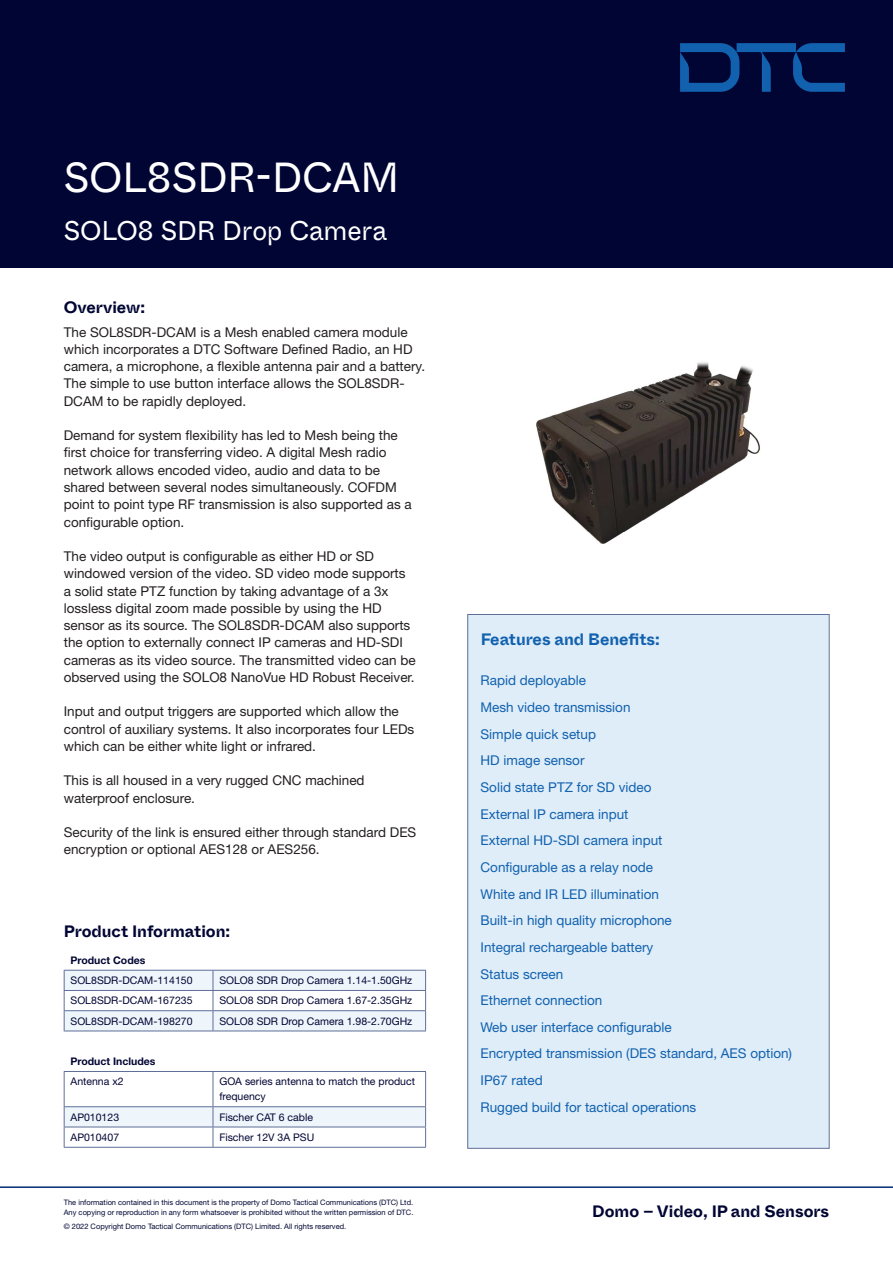
<style>
.page{position:relative;width:893px;height:1263px;background:#fff}
.page>*{position:absolute;margin:0;border:0;box-sizing:border-box;transform-origin:0 0}
.t1{font:42px "Whyte Inktrap";letter-spacing:-.01em;color:#fff}
.Description{font:27px "Whyte Inktrap";letter-spacing:-.01em;color:#fff}
.Subheading{font:700 16.5px "Whyte Inktrap";color:#000533}
.Subheading-2{font:700 16.5px "Whyte Inktrap";color:#1161af}
.Overview{font:13.5px/17.2px "Helvetica Neue LT Std";color:#231f20}
.Features___Benefits{font:13.5px "Helvetica Neue LT Std";color:#1161af}
.Bodycopy_Table{font:10.5px/15px "Helvetica Neue LT Std";color:#000533}
.Bodycopy_Table_Bold{font:700 10.5px "Helvetica Neue LT Std";color:#000533}
.t2{font:7.5px/9.8px "Helvetica Neue LT Std";color:#000533}
</style>
<div class="page">
<div style="left:0;top:0;width:893px;height:268px;background:#000533"></div>
<svg style="left:680px;top:43px;width:165px;height:49px"></svg>
<hr style="left:0;top:1186px;width:893px;height:2px;background:#002d72">
<svg style="left:65px;top:1072px;width:360px;height:54px"></svg>
<svg style="left:64px;top:969px;width:362px;height:63px"></svg>
<hr style="left:64px;top:1030px;width:149px;height:1px;background:#5f6f97">
<hr style="left:213px;top:1030px;width:213px;height:1px;background:#5f6f97">
<hr style="left:64px;top:1071px;width:149px;height:1px;background:#5f6f97">
<hr style="left:64px;top:1072px;width:1px;height:34px;background:#5f6f97">
<hr style="left:213px;top:1071px;width:213px;height:1px;background:#5f6f97">
<hr style="left:213px;top:1072px;width:1px;height:34px;background:#5f6f97">
<hr style="left:425px;top:1072px;width:1px;height:34px;background:#5f6f97">
<hr style="left:64px;top:1106px;width:149px;height:1px;background:#5f6f97">
<hr style="left:213px;top:1106px;width:213px;height:1px;background:#5f6f97">
<hr style="left:64px;top:1126px;width:149px;height:1px;background:#5f6f97">
<svg style="left:64px;top:1107px;width:1px;height:40px"></svg>
<hr style="left:213px;top:1126px;width:213px;height:1px;background:#5f6f97">
<svg style="left:213px;top:1107px;width:1px;height:40px"></svg>
<svg style="left:425px;top:1107px;width:1px;height:40px"></svg>
<hr style="left:64px;top:1147px;width:149px;height:1px;background:#5f6f97">
<hr style="left:213px;top:1147px;width:213px;height:1px;background:#5f6f97">
<div style="left:467px;top:614px;width:363px;height:535px;background:#dfedf8"></div>
<img style="left:536px;top:362px;width:224px;height:181px">
<p class="t1" style="left:64px;top:144px;width:337px">SOL8SDR-DCAM</p>
<p class="Description" style="left:64px;top:209px;width:325px">SOLO8 SDR Drop Camera</p>
<p class="Subheading" style="left:64px;top:294px;width:83px">Overview:</p>
<p class="Overview" style="left:64px;top:323px;width:363px">The SOL8SDR-DCAM is a Mesh enabled camera module which incorporates a DTC Software Defined Radio, an HD camera, a microphone, a flexible antenna pair and a battery.<br>The simple to use button interface allows the SOL8SDR-DCAM to be rapidly deployed.</p>
<p class="Overview" style="left:64px;top:427px;width:350px">Demand for system flexibility has led to Mesh being the first choice for transferring video. A digital Mesh radio network allows encoded video, audio and data to be shared between several nodes simultaneously. COFDM point to point type RF transmission is also supported as a configurable option.</p>
<p class="Overview" style="left:64px;top:547px;width:353px">The video output is configurable as either HD or SD windowed version of the video. SD video mode supports a solid state PTZ function by taking advantage of a 3x lossless digital zoom made possible by using the HD sensor as its source. The SOL8SDR-DCAM also supports the option to externally connect IP cameras and HD-SDI cameras as its video source. The transmitted video can be observed using the SOLO8 NanoVue HD Robust Receiver.</p>
<p class="Overview" style="left:64px;top:703px;width:352px">Input and output triggers are supported which allow the control of auxiliary systems. It also incorporates four LEDs which can be either white light or infrared.</p>
<p class="Overview" style="left:64px;top:772px;width:302px">This is all housed in a very rugged CNC machined waterproof enclosure.</p>
<p class="Overview" style="left:64px;top:823px;width:354px">Security of the link is ensured either through standard DES encryption or optional AES128 or AES256.</p>
<p class="Subheading" style="left:64px;top:918px;width:168px">Product Information:</p>
<p class="Bodycopy_Table_Bold" style="left:71px;top:953px;width:76px">Product Codes</p>
<p class="Bodycopy_Table" style="left:71px;top:973px;width:123px">SOL8SDR-DCAM-114150</p>
<p class="Bodycopy_Table" style="left:219px;top:973px;width:194px">SOLO8 SDR Drop Camera 1.14-1.50GHz</p>
<p class="Bodycopy_Table" style="left:71px;top:993px;width:123px">SOL8SDR-DCAM-167235</p>
<p class="Bodycopy_Table" style="left:219px;top:993px;width:194px">SOLO8 SDR Drop Camera 1.67-2.35GHz</p>
<p class="Bodycopy_Table" style="left:71px;top:1013px;width:123px">SOL8SDR-DCAM-198270</p>
<p class="Bodycopy_Table" style="left:219px;top:1013px;width:194px">SOLO8 SDR Drop Camera 1.98-2.70GHz</p>
<p class="Bodycopy_Table_Bold" style="left:71px;top:1055px;width:86px">Product Includes</p>
<p class="Bodycopy_Table" style="left:71px;top:1074px;width:55px">Antenna x2</p>
<p class="Bodycopy_Table" style="left:219px;top:1074px;width:197px">GOA series antenna to match the product frequency</p>
<p class="Bodycopy_Table" style="left:71px;top:1109px;width:50px">AP010123</p>
<p class="Bodycopy_Table" style="left:219px;top:1109px;width:95px">Fischer CAT 6 cable</p>
<p class="Bodycopy_Table" style="left:71px;top:1129px;width:50px">AP010407</p>
<p class="Bodycopy_Table" style="left:219px;top:1129px;width:96px">Fischer 12V 3A PSU</p>
<p class="t2" style="left:64px;top:1197px;width:351px">The information contained in this document is the property of Domo Tactical Communications (DTC) Ltd.<br>Any copying or reproduction in any form whatsoever is prohibited without the written permission of DTC.</p>
<p class="t2" style="left:64px;top:1221px;width:284px">© 2022 Copyright Domo Tactical Communications (DTC) Limited. All rights reserved.</p>
<p class="Subheading-2" style="left:481px;top:626px;width:180px">Features and Benefits:</p>
<p class="Features___Benefits" style="left:480px;top:672px;width:107px">Rapid deployable</p>
<p class="Features___Benefits" style="left:480px;top:699px;width:152px">Mesh video transmission</p>
<p class="Features___Benefits" style="left:480px;top:726px;width:117px">Simple quick setup</p>
<p class="Features___Benefits" style="left:480px;top:752px;width:106px">HD image sensor</p>
<p class="Features___Benefits" style="left:480px;top:779px;width:173px">Solid state PTZ for SD video</p>
<p class="Features___Benefits" style="left:480px;top:806px;width:150px">External IP camera input</p>
<p class="Features___Benefits" style="left:480px;top:832px;width:184px">External HD-SDI camera input</p>
<p class="Features___Benefits" style="left:480px;top:859px;width:174px">Configurable as a relay node</p>
<p class="Features___Benefits" style="left:480px;top:886px;width:180px">White and IR LED illumination</p>
<p class="Features___Benefits" style="left:480px;top:912px;width:193px">Built-in high quality microphone</p>
<p class="Features___Benefits" style="left:480px;top:939px;width:174px">Integral rechargeable battery</p>
<p class="Features___Benefits" style="left:480px;top:966px;width:84px">Status screen</p>
<p class="Features___Benefits" style="left:480px;top:992px;width:123px">Ethernet connection</p>
<p class="Features___Benefits" style="left:480px;top:1019px;width:193px">Web user interface configurable</p>
<p class="Features___Benefits" style="left:480px;top:1045px;width:313px">Encrypted transmission (DES standard, AES option)</p>
<p class="Features___Benefits" style="left:480px;top:1072px;width:64px">IP67 rated</p>
<p class="Features___Benefits" style="left:480px;top:1099px;width:217px">Rugged build for tactical operations</p>
<p class="Subheading" style="left:592px;top:1198px;width:238px">Domo – Video, IP and Sensors</p>
</div>
